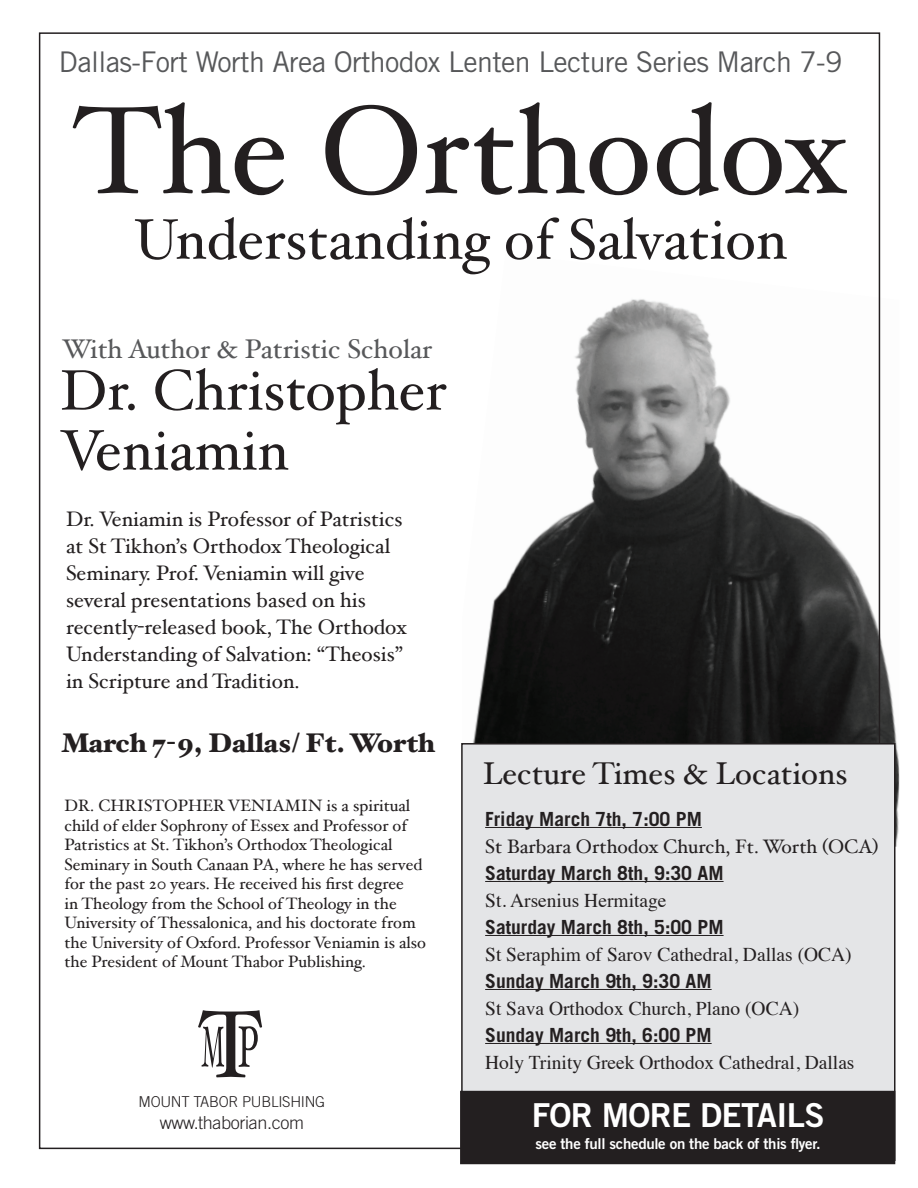
<style>
.page{position:relative;width:918px;height:1188px;background:#fff}
.page>*{position:absolute;margin:0;border:0;box-sizing:border-box;transform-origin:0 0}
.t1{font:124.5px "Hoefler Text";color:#231f20}
.t2{font:57px/60px "Hoefler Text";color:#231f20}
.t3{font:33px "Trade Gothic Bold Two";letter-spacing:-.02em;color:#fff}
.t4{font:31.5px "Hoefler Text";color:#231f20}
.t5{font:28.5px "Trade Gothic";letter-spacing:-.02em;color:#57585a}
.t6{font:27px "Hoefler Text";color:#57585a}
.t7{font:900 27px "Hoefler Text";color:#231f20}
.t8{font:21px/27px "Hoefler Text";color:#231f20}
.t9{font:19.5px "Times";color:#231f20}
.t10{font:700 19.5px "Trade Gothic";color:#231f20}
.t11{font:19.5px "Hoefler Text";color:#231f20}
.t12{font:300 18px "Trade Gothic";letter-spacing:-.02em;color:#231f20}
.t13{font:16.5px/19.5px "Hoefler Text";color:#231f20}
.t14{font:15px "Trade Gothic Bold Two";letter-spacing:-.02em;color:#fff}
.t15{font:300 15px "Trade Gothic";letter-spacing:-.02em;color:#231f20}
</style>
<div class="page">
<img style="left:473px;top:253px;width:426px;height:594px">
<div style="left:462px;top:744px;width:433px;height:416px;background:#e4e5e7"></div>
<svg style="left:198px;top:1010px;width:64px;height:67px"></svg>
<hr style="left:485px;top:827px;width:217px;height:1px;background:#231f20">
<hr style="left:485px;top:881px;width:239px;height:1px;background:#231f20">
<hr style="left:485px;top:935px;width:239px;height:1px;background:#231f20">
<hr style="left:485px;top:989px;width:227px;height:1px;background:#231f20">
<hr style="left:485px;top:1043px;width:227px;height:1px;background:#231f20">
<div style="left:461px;top:1092px;width:434px;height:71px;background:#231f20"></div>
<div style="left:460px;top:1091px;width:435px;height:73px;border:2px solid #231f20"></div>
<h3 class="t5" style="left:59px;top:45px;width:785px">Dallas-Fort Worth Area Orthodox Lenten Lecture Series March 7-9</h3>
<h1 class="t1" style="left:73px;top:77px;width:774px">The Orthodox</h1>
<h2 class="t2" style="left:134px;top:209px;width:655px">Understanding of Salvation</h2>
<h3 class="t6" style="left:62px;top:333px;width:371px">With Author &amp; Patristic Scholar</h3>
<h2 class="t2" style="left:60px;top:360px;width:388px">Dr. Christopher<br>Veniamin</h2>
<p class="t8" style="left:66px;top:506px;width:342px">Dr. Veniamin is Professor of Patristics at St Tikhon’s Orthodox Theological Seminary. Prof. Veniamin will give several presentations based on his recently-released book, The Orthodox Understanding of Salvation: “Theosis” in Scripture and Tradition.</p>
<h3 class="t7" style="left:61px;top:727px;width:375px">March 7-9, Dallas/ Ft. Worth</h3>
<p class="t13" style="left:64px;top:796px;width:363px">DR. CHRISTOPHER VENIAMIN is a spiritual child of elder Sophrony of Essex and Professor of Patristics at St. Tikhon’s Orthodox Theological Seminary in South Canaan PA, where he has served for the past 20 years. He received his first degree<br>in Theology from the School of Theology in the University of Thessalonica, and his doctorate from the University of Oxford. Professor Veniamin is also the President of Mount Thabor Publishing.</p>
<p class="t15" style="left:138px;top:1093px;width:188px">MOUNT TABOR PUBLISHING</p>
<p class="t12" style="left:160px;top:1112px;width:146px">www.thaborian.com</p>
<h3 class="t4" style="left:483px;top:755px;width:366px">Lecture Times &amp; Locations</h3>
<p class="t10" style="left:485px;top:807px;width:218px">Friday March 7th, 7:00 PM</p>
<p class="t11" style="left:485px;top:834px;width:395px">St Barbara Orthodox Church, Ft. Worth (OCA)</p>
<p class="t10" style="left:485px;top:861px;width:240px">Saturday March 8th, 9:30 AM</p>
<p class="t9" style="left:485px;top:882px;width:183px">St. Arsenius Hermitage</p>
<p class="t10" style="left:485px;top:915px;width:240px">Saturday March 8th, 5:00 PM</p>
<p class="t9" style="left:485px;top:936px;width:368px">St Seraphim of Sarov Cathedral, Dallas (OCA)</p>
<p class="t10" style="left:485px;top:969px;width:228px">Sunday March 9th, 9:30 AM</p>
<p class="t9" style="left:485px;top:990px;width:316px">St Sava Orthodox Church, Plano (OCA)</p>
<p class="t10" style="left:485px;top:1023px;width:228px">Sunday March 9th, 6:00 PM</p>
<p class="t9" style="left:485px;top:1044px;width:371px">Holy Trinity Greek Orthodox Cathedral, Dallas</p>
<h3 class="t3" style="left:532px;top:1095px;width:294px">FOR MORE DETAILS</h3>
<p class="t14" style="left:536px;top:1135px;width:287px">see the full schedule on the back of this flyer.</p>
</div>
